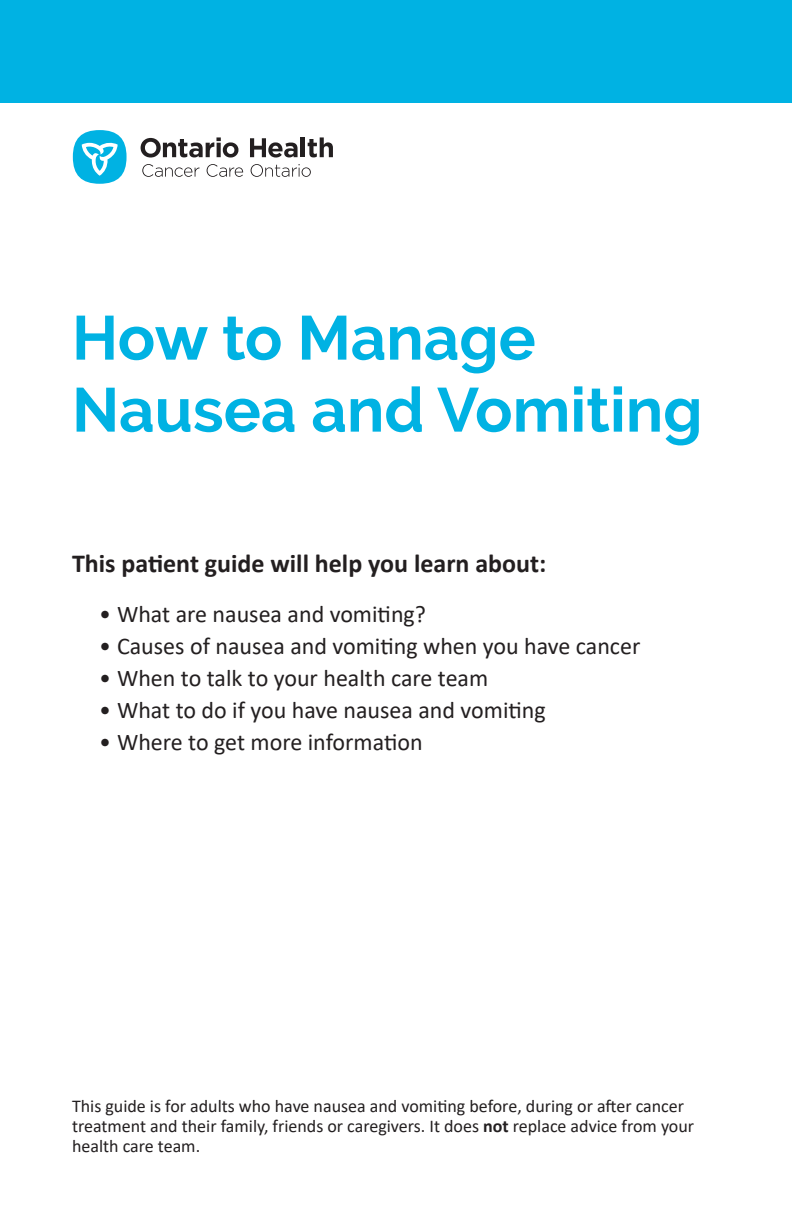
<style>
.page{position:relative;width:792px;height:1224px;background:#fff}
.page>*{position:absolute;margin:0;border:0;box-sizing:border-box;transform-origin:0 0}
.t1{font:700 62px/72px "Raleway";color:#00b2e3}
.p_emphasize{font:700 26px "Calibri";color:#231f20}
.t2{font:24px "Calibri";color:#231f20}
.t3{font:18px/20px "Calibri";color:#231f20}
.s1{font-weight:700}
</style>
<div class="page">
<div style="left:73px;top:130px;width:54px;height:54px;background:#00b2e3;border-radius:50%"></div>
<svg style="left:82px;top:142px;width:36px;height:34px"></svg>
<svg style="left:141px;top:137px;width:97px;height:21px"></svg>
<svg style="left:250px;top:138px;width:48px;height:20px"></svg>
<hr style="left:301px;top:137px;width:4px;height:20px;background:#231f20">
<svg style="left:308px;top:137px;width:25px;height:20px"></svg>
<svg style="left:142px;top:164px;width:57px;height:13px"></svg>
<svg style="left:207px;top:164px;width:36px;height:13px"></svg>
<svg style="left:251px;top:164px;width:60px;height:13px"></svg>
<div style="left:0;top:0;width:792px;height:102px;background:#00b2e3"></div>
<h1 class="t1" style="left:72px;top:302px;width:632px">How to Manage<br>Nausea and Vomiting</h1>
<p class="p_emphasize" style="left:72px;top:545px;width:476px">This patient guide will help you learn about:</p>
<p class="t2" style="left:99px;top:597px;width:329px">• What are nausea and vomiting?</p>
<p class="t2" style="left:99px;top:629px;width:543px">• Causes of nausea and vomiting when you have cancer</p>
<p class="t2" style="left:99px;top:661px;width:391px">• When to talk to your health care team</p>
<p class="t2" style="left:99px;top:693px;width:448px">• What to do if you have nausea and vomiting</p>
<p class="t2" style="left:99px;top:725px;width:325px">• Where to get more information</p>
<p class="t3" style="left:72px;top:1095px;width:624px">This guide is for adults who have nausea and vomiting before, during or after cancer treatment and their family, friends or caregivers. It does <span class="s1">not</span> replace advice from your health care team.</p>
</div>
